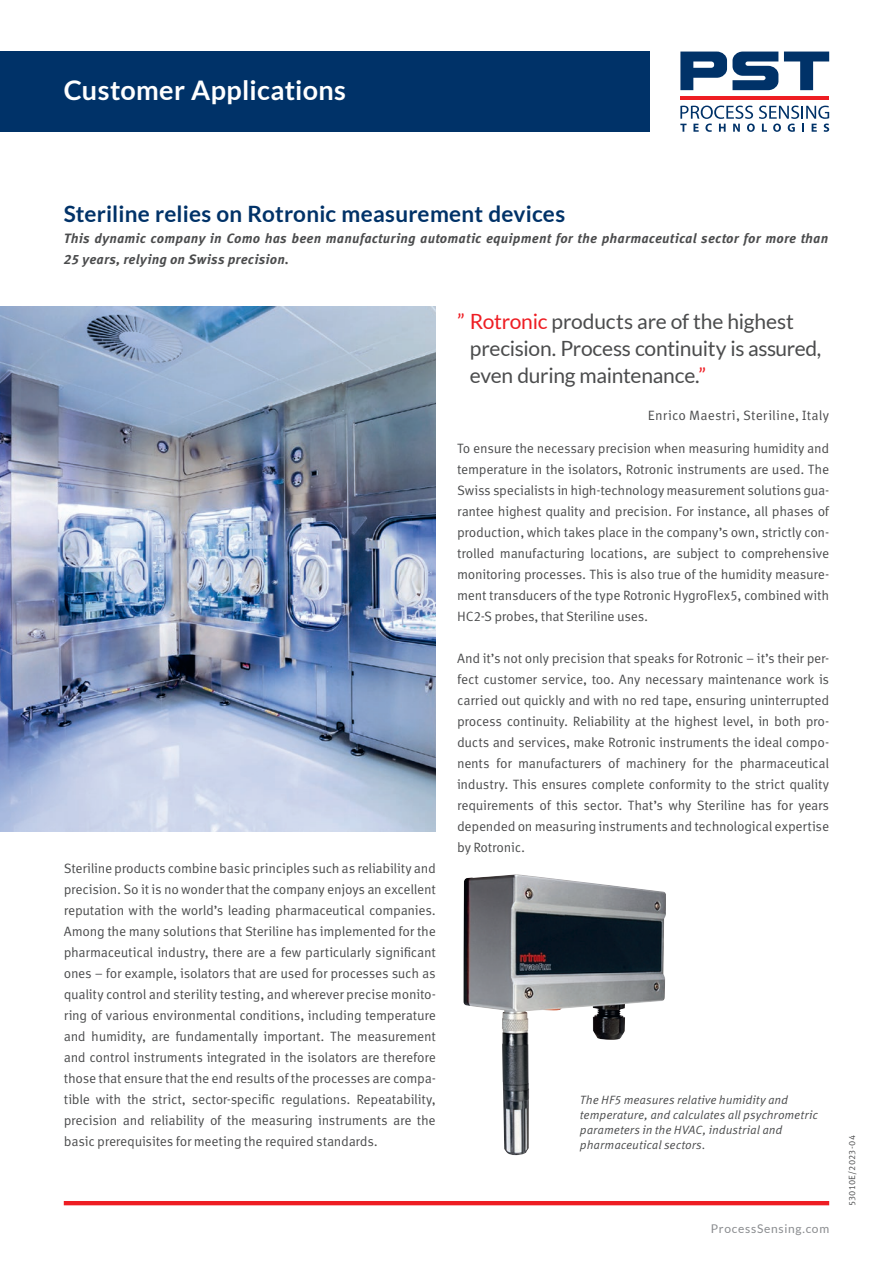
<style>
.page{position:relative;width:893px;height:1263px;background:#fff}
.page>*{position:absolute;margin:0;border:0;box-sizing:border-box;transform-origin:0 0}
.t1{font:700 27px "Lato";letter-spacing:.015em;color:#fff}
.t2{font:700 22.5px "Lato";letter-spacing:.01em;color:#003268}
.Zitat{font:21px/27px "Lato";letter-spacing:-.015em;color:#4b4c4d}
.Fliesstext{font:13.5px/21px "Meta Correspondence Pro";letter-spacing:-.02em;color:#4b4c4d;text-align:justify}
.Lead{font:italic 700 13.5px/21px "Meta Correspondence Pro";letter-spacing:.01em;color:#4b4c4d}
.Zitat_Info{font:13.5px "Meta Correspondence Pro";letter-spacing:.01em;color:#4b4c4d}
.Bildlegende{font:italic 12px/15px "Meta Correspondence Pro";letter-spacing:-.005em;color:#4b4c4d}
.Footer_left{font:12px "Lato";letter-spacing:.06em;color:#8a8c8f}
.t3{font:9px "Meta Correspondence Pro";letter-spacing:.02em;color:#4b4c4d}
.s1{color:#ee1d23}
</style>
<div class="page">
<svg style="left:680px;top:52px;width:98px;height:38px"></svg>
<svg style="left:784px;top:52px;width:45px;height:38px"></svg>
<svg style="left:680px;top:106px;width:149px;height:26px"></svg>
<hr style="left:680px;top:96px;width:149px;height:4px;background:#ee1d23">
<div style="left:0;top:52px;width:650px;height:80px;background:#003268"></div>
<hr style="left:64px;top:1201px;width:765px;height:4px;background:#ee1d23">
<img style="left:0;top:306px;width:436px;height:525px">
<img style="left:463px;top:874px;width:203px;height:281px">
<h1 class="t1" style="left:64px;top:75px;width:284px">Customer Applications</h1>
<h1 class="t2" style="left:64px;top:201px;width:503px">Steriline relies on Rotronic measurement devices</h1>
<p class="Lead" style="left:64px;top:227px;width:766px">This dynamic company in Como has been manufacturing automatic equipment for the pharmaceutical sector for more than<br>25 years, relying on Swiss precision.</p>
<p class="Zitat" style="left:470px;top:307px;width:353px;text-indent:-13px"><span class="s1">” Rotronic</span> products are of the highest precision. Process continuity is assured, even during maintenance.<span class="s1">”</span></p>
<p class="Zitat_Info" style="left:648px;top:405px;width:183px">Enrico Maestri, Steriline, Italy</p>
<p class="Fliesstext" style="left:64px;top:857px;width:374px">Steriline products combine basic principles such as reliability and precision. So it is no wonder that the company enjoys an excellent reputation with the world’s leading pharmaceutical companies.<br>Among the many solutions that Steriline has implemented for the pharmaceutical industry, there are a few particularly significant ones – for example, isolators that are used for processes such as quality control and sterility testing, and wherever precise monito&shy;ring of various environmental conditions, including temperature and humidity, are fundamentally important. The measurement and control instruments integrated in the isolators are therefore those that ensure that the end results of the processes are compa&shy;tible with the strict, sector-specific regulations. Repeatability, precision and reliability of the measuring instruments are the basic prerequisites for meeting the required standards.</p>
<p class="Fliesstext" style="left:457px;top:437px;width:374px">To ensure the necessary precision when measuring humidity and temperature in the isolators, Rotronic instruments are used. The Swiss specialists in high-technology measurement solutions gua&shy;rantee highest quality and precision. For instance, all phases of production, which takes place in the company’s own, strictly con&shy;trolled manufacturing locations, are subject to comprehensive monitoring processes. This is also true of the humidity measure&shy;ment transducers of the type Rotronic HygroFlex5, combined with HC2-S probes, that Steriline uses.</p>
<p class="Fliesstext" style="left:457px;top:647px;width:374px">And it’s not only precision that speaks for Rotronic – it’s their per&shy;fect customer service, too. Any necessary maintenance work is carried out quickly and with no red tape, ensuring uninterrupted process continuity. Reliability at the highest level, in both pro&shy;ducts and services, make Rotronic instruments the ideal compo&shy;nents for manufacturers of machinery for the pharmaceutical industry. This ensures complete conformity to the strict quality requirements of this sector. That’s why Steriline has for years depended on measuring instruments and technological expertise by Rotronic.</p>
<p class="Bildlegende" style="left:580px;top:1092px;width:240px">The HF5 measures relative humidity and temperature, and calculates all psychrometric parameters in the HVAC, industrial and pharmaceutical sectors.</p>
<p class="Footer_left" style="left:711px;top:1222px;width:120px">ProcessSensing.com</p>
<p class="t3" style="left:845px;top:1206px;width:73px;rotate:-90deg">53010E/2023-04</p>
</div>
